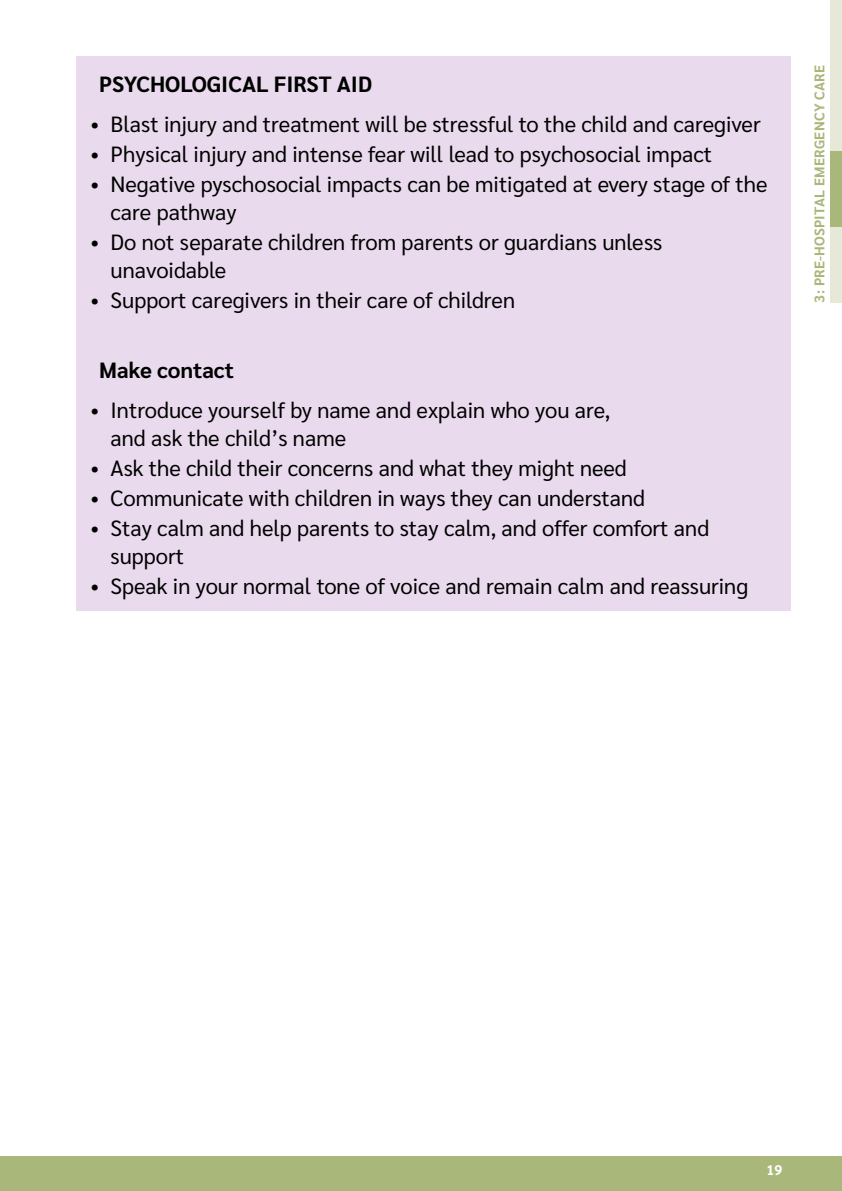
<style>
.page{position:relative;width:842px;height:1191px;background:#fff}
.page>*{position:absolute;margin:0;border:0;box-sizing:border-box;transform-origin:0 0}
.t1{font:22px/28px "Sarabun";color:#000}
.t2{font:700 22px "Sarabun";color:#000}
.t3{font:700 14px "Sarabun";letter-spacing:.02em;color:#aab77a}
.t4{font:700 14px "Sarabun";color:#fff}
</style>
<div class="page">
<div style="left:0;top:1157px;width:842px;height:34px;background:#aab77a"></div>
<div style="left:831px;top:0;width:11px;height:76px;background:#e6e9d8"></div>
<div style="left:831px;top:76px;width:11px;height:75px;background:#e6e9d8"></div>
<div style="left:831px;top:151px;width:11px;height:76px;background:#aab77a"></div>
<div style="left:831px;top:227px;width:11px;height:75px;background:#e6e9d8"></div>
<div style="left:77px;top:57px;width:714px;height:51px;background:#e9dbed"></div>
<div style="left:77px;top:97px;width:714px;height:51px;background:#e9dbed"></div>
<div style="left:77px;top:127px;width:714px;height:51px;background:#e9dbed"></div>
<div style="left:77px;top:157px;width:714px;height:79px;background:#e9dbed"></div>
<div style="left:77px;top:215px;width:714px;height:79px;background:#e9dbed"></div>
<div style="left:77px;top:273px;width:714px;height:51px;background:#e9dbed"></div>
<div style="left:77px;top:303px;width:714px;height:51px;background:#e9dbed"></div>
<div style="left:77px;top:343px;width:714px;height:51px;background:#e9dbed"></div>
<div style="left:77px;top:383px;width:714px;height:79px;background:#e9dbed"></div>
<div style="left:77px;top:441px;width:714px;height:51px;background:#e9dbed"></div>
<div style="left:77px;top:471px;width:714px;height:51px;background:#e9dbed"></div>
<div style="left:77px;top:501px;width:714px;height:79px;background:#e9dbed"></div>
<div style="left:77px;top:559px;width:714px;height:51px;background:#e9dbed"></div>
<p class="t2" style="left:99px;top:71px;width:274px">PSYCHOLOGICAL FIRST AID</p>
<p class="t1" style="left:91px;top:110px;width:671px">• Blast injury and treatment will be stressful to the child and caregiver</p>
<p class="t1" style="left:91px;top:140px;width:623px">• Physical injury and intense fear will lead to psychosocial impact</p>
<p class="t1" style="left:111px;top:170px;width:658px;text-indent:-20px">• Negative pyschosocial impacts can be mitigated at every stage of the care pathway</p>
<p class="t1" style="left:111px;top:228px;width:553px;text-indent:-20px">• Do not separate children from parents or guardians unless unavoidable</p>
<p class="t1" style="left:91px;top:286px;width:426px">• Support caregivers in their care of children</p>
<p class="t2" style="left:99px;top:357px;width:136px">Make contact</p>
<p class="t1" style="left:111px;top:396px;width:501px;text-indent:-20px">• Introduce yourself by name and explain who you are, and ask the child’s name</p>
<p class="t1" style="left:91px;top:454px;width:538px">• Ask the child their concerns and what they might need</p>
<p class="t1" style="left:91px;top:484px;width:556px">• Communicate with children in ways they can understand</p>
<p class="t1" style="left:111px;top:514px;width:600px;text-indent:-20px">• Stay calm and help parents to stay calm, and offer comfort and support</p>
<p class="t1" style="left:91px;top:572px;width:659px">• Speak in your normal tone of voice and remain calm and reassuring</p>
<p class="t3" style="left:811px;top:302px;width:239px;rotate:-90deg">3: PRE-HOSPITAL EMERGENCY CARE</p>
<p class="t4" style="left:766px;top:1162px;width:18px">19</p>
</div>
